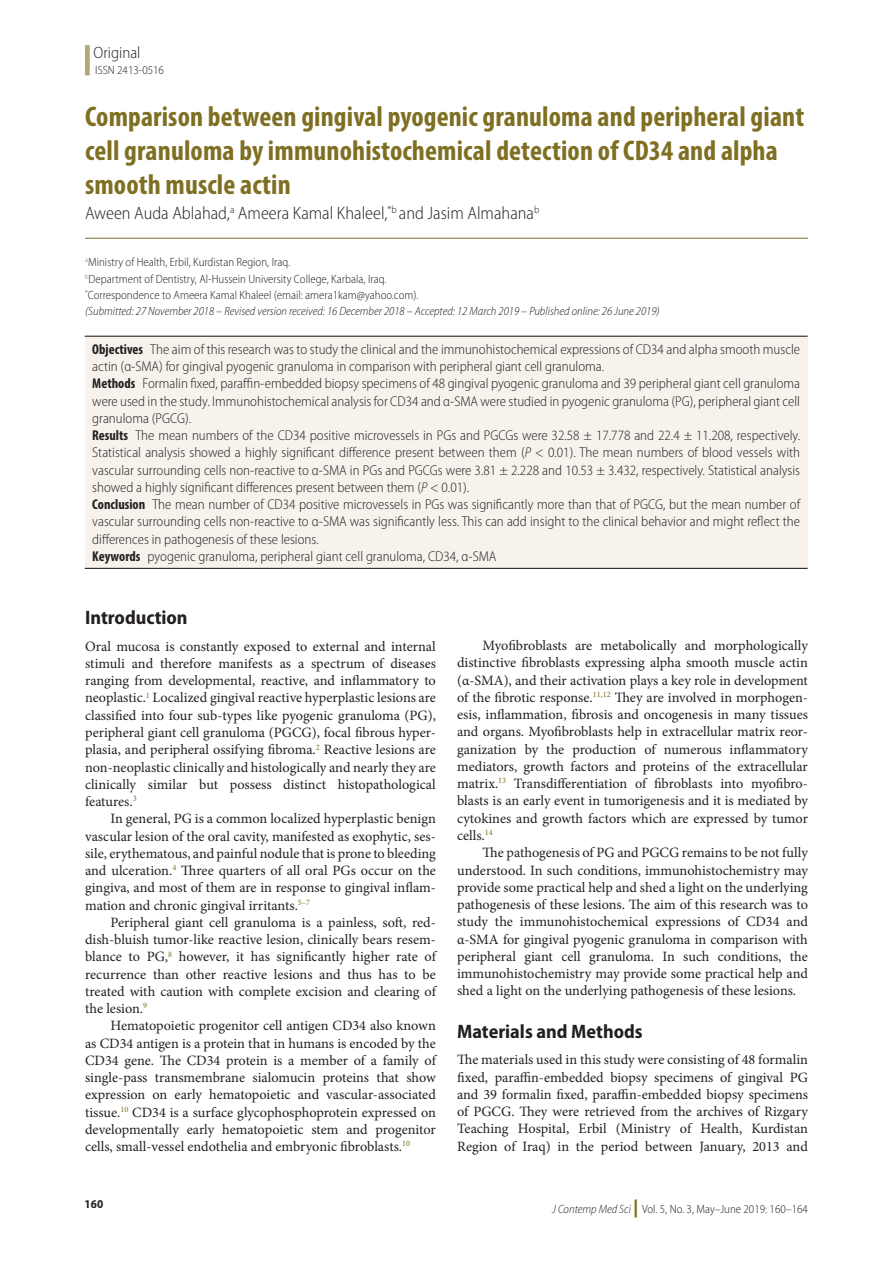
<style>
.page{position:relative;width:893px;height:1263px;background:#fff}
.page>*{position:absolute;margin:0;border:0;box-sizing:border-box;transform-origin:0 0}
.Article_Title{font:700 condensed 28.5px/33.8px "Myriad Pro";letter-spacing:.005em;color:#7e6f22}
.t1{font:700 semi-condensed 19.5px "Myriad Pro";color:#231f20}
.Author{font:300 semi-condensed 18px "Myriad Pro";color:#231f20}
.t2{font:300 semi-condensed 16.5px "Myriad Pro";color:#231f20}
.Tx{font:14.25px/17.2px "Minion Pro";color:#231f20;text-align:justify}
.Abstract_Tx{font:300 semi-condensed 14.25px/17.2px "Myriad Pro";color:#231f20;text-align:justify}
.Txf{font:14.25px/17.2px "Minion Pro";color:#231f20;text-align:justify}
.Author_Aff{font:300 semi-condensed 12px "Myriad Pro";color:#231f20}
.Author_Aff-2{font:italic 300 semi-condensed 12px "Myriad Pro";color:#231f20}
.t3{font:700 semi-condensed 12px "Myriad Pro";color:#231f20}
.s1{font-weight:700;font-stretch:condensed}
.s2{font-style:italic}
.s3{font-weight:900;font-stretch:normal;font-size:18px;color:#7e6f22}
</style>
<div class="page">
<hr style="left:85px;top:238px;width:723px;height:1px;background:#7e6f22">
<div style="left:85px;top:336px;width:723px;height:232px;background:#f7f2ec"></div>
<hr style="left:85px;top:336px;width:723px;height:1px;background:#231f20">
<hr style="left:85px;top:568px;width:723px;height:1px;background:#231f20">
<div style="left:85px;top:45px;width:5px;height:30px;background:#b4a678"></div>
<p class="t2" style="left:94px;top:42px;width:49px">Original</p>
<p class="Author_Aff" style="left:95px;top:63px;width:70px">ISSN 2413-0516</p>
<p class="Article_Title" style="left:85px;top:99px;width:721px">Comparison between gingival pyogenic granuloma and peripheral giant cell granuloma by immunohistochemical detection of CD34 and alpha smooth muscle actin</p>
<p class="Author" style="left:85px;top:202px;width:456px">Aween Auda Ablahad,<sup>a</sup> Ameera Kamal Khaleel,<sup>*b</sup> and Jasim Almahana<sup>b</sup></p>
<p class="Author_Aff" style="left:85px;top:255px;width:207px"><sup>a</sup>Ministry of Health, Erbil, Kurdistan Region, Iraq.</p>
<p class="Author_Aff" style="left:85px;top:271px;width:303px"><sup>b</sup>Department of Dentistry, Al-Hussein University College, Karbala, Iraq.</p>
<p class="Author_Aff" style="left:85px;top:288px;width:335px"><sup>*</sup>Correspondence to Ameera Kamal Khaleel (email: amera1kam@yahoo.com).</p>
<p class="Author_Aff-2" style="left:85px;top:304px;width:576px">(Submitted: 27 November 2018 – Revised version received: 16 December 2018 – Accepted: 12 March 2019 – Published online: 26 June 2019)</p>
<p class="Abstract_Tx" style="left:92px;top:340px;width:709px"><span class="s1">Objectives</span> The aim of this research was to study the clinical and the immunohistochemical expressions of CD34 and alpha smooth muscle actin (α-SMA) for gingival pyogenic granuloma in comparison with peripheral giant cell granuloma.</p>
<p class="Abstract_Tx" style="left:92px;top:375px;width:709px"><span class="s1">Methods</span> Formalin fixed, paraffin-embedded biopsy specimens of 48 gingival pyogenic granuloma and 39 peripheral giant cell granuloma were used in the study. Immunohistochemical analysis for CD34 and α-SMA were studied in pyogenic granuloma (PG), peripheral giant cell granuloma (PGCG).</p>
<p class="Abstract_Tx" style="left:92px;top:427px;width:709px"><span class="s1">Results</span> The mean numbers of the CD34 positive microvessels in PGs and PGCGs were 32.58 ± 17.778 and 22.4 ± 11.208, respectively.<br>Statistical analysis showed a highly significant difference present between them (<span class="s2">P</span> &lt; 0.01). The mean numbers of blood vessels with vascular surrounding cells non-reactive to α-SMA in PGs and PGCGs were 3.81 ± 2.228 and 10.53 ± 3.432, respectively. Statistical analysis showed a highly significant differences present between them (<span class="s2">P</span> &lt; 0.01).</p>
<p class="Abstract_Tx" style="left:92px;top:496px;width:709px"><span class="s1">Conclusion</span> The mean number of CD34 positive microvessels in PGs was significantly more than that of PGCG, but the mean number of vascular surrounding cells non-reactive to α-SMA was significantly less. This can add insight to the clinical behavior and might reflect the differences in pathogenesis of these lesions.</p>
<p class="Abstract_Tx" style="left:92px;top:547px;width:406px"><span class="s1">Keywords</span> pyogenic granuloma, peripheral giant cell granuloma, CD34, α-SMA</p>
<h1 class="t1" style="left:85px;top:605px;width:104px">Introduction</h1>
<p class="Txf" style="left:85px;top:638px;width:352px">Oral mucosa is constantly exposed to external and internal stimuli and therefore manifests as a spectrum of diseases ranging from developmental, reactive, and inflammatory to neoplastic.<sup>1</sup> Localized gingival reactive hyperplastic lesions are classified into four sub-types like pyogenic granuloma (PG), peripheral giant cell granuloma (PGCG), focal fibrous hyper&shy;plasia, and peripheral ossifying fibroma.<sup>2</sup> Reactive lesions are non-neoplastic clinically and histologically and nearly they are clinically similar but possess distinct histopathological features.<sup>3</sup></p>
<p class="Tx" style="left:85px;top:810px;width:352px;text-indent:26px">In general, PG is a common localized hyperplastic benign vascular lesion of the oral cavity, manifested as exophytic, ses&shy;sile, erythematous, and painful nodule that is prone to bleeding and ulceration.<sup>4</sup> Three quarters of all oral PGs occur on the gingiva, and most of them are in response to gingival inflam&shy;mation and chronic gingival irritants.<sup>5–7</sup></p>
<p class="Tx" style="left:85px;top:914px;width:352px;text-indent:26px">Peripheral giant cell granuloma is a painless, soft, red&shy;dish-bluish tumor-like reactive lesion, clinically bears resem&shy;blance to PG,<sup>8</sup> however, it has significantly higher rate of recurrence than other reactive lesions and thus has to be treated with caution with complete excision and clearing of the lesion.<sup>9</sup></p>
<p class="Tx" style="left:85px;top:1017px;width:352px;text-indent:26px">Hematopoietic progenitor cell antigen CD34 also known as CD34 antigen is a protein that in humans is encoded by the CD34 gene. The CD34 protein is a member of a family of single-pass transmembrane sialomucin proteins that show expression on early hematopoietic and vascular-associated tissue.<sup>10</sup> CD34 is a surface glycophosphoprotein expressed on developmentally early hematopoietic stem and progenitor cells, small-vessel endothelia and embryonic fibroblasts.<sup>10</sup></p>
<p class="Tx" style="left:457px;top:637px;width:352px;text-indent:26px">Myofibroblasts are metabolically and morphologically distinctive fibroblasts expressing alpha smooth muscle actin (α-SMA), and their activation plays a key role in development of the fibrotic response.<sup>11,12</sup> They are involved in morphogen&shy;esis, inflammation, fibrosis and oncogenesis in many tissues and organs. Myofibroblasts help in extracellular matrix reor&shy;ganization by the production of numerous inflammatory mediators, growth factors and proteins of the extracellular matrix.<sup>13</sup> Transdifferentiation of fibroblasts into myofibro&shy;blasts is an early event in tumorigenesis and it is mediated by cytokines and growth factors which are expressed by tumor cells.<sup>14</sup></p>
<p class="Tx" style="left:457px;top:844px;width:352px;text-indent:26px">The pathogenesis of PG and PGCG remains to be not fully understood. In such conditions, immunohistochemistry may provide some practical help and shed a light on the underlying pathogenesis of these lesions. The aim of this research was to study the immunohistochemical expressions of CD34 and α-SMA for gingival pyogenic granuloma in comparison with peripheral giant cell granuloma. In such conditions, the immunohistochemistry may provide some practical help and shed a light on the underlying pathogenesis of these lesions.</p>
<h1 class="t1" style="left:457px;top:1019px;width:187px">Materials and Methods</h1>
<p class="Txf" style="left:457px;top:1051px;width:352px">The materials used in this study were consisting of 48 formalin fixed, paraffin-embedded biopsy specimens of gingival PG and 39 formalin fixed, paraffin-embedded biopsy specimens of PGCG. They were retrieved from the archives of Rizgary Teaching Hospital, Erbil (Ministry of Health, Kurdistan Region of Iraq) in the period between January, 2013 and</p>
<p class="t3" style="left:85px;top:1196px;width:20px">160</p>
<p class="Author_Aff" style="left:552px;top:1201px;width:257px"><span class="s2">J Contemp Med Sci</span> <span class="s3">|</span> Vol. 5, No. 3, May–June 2019: 160–164</p>
</div>
